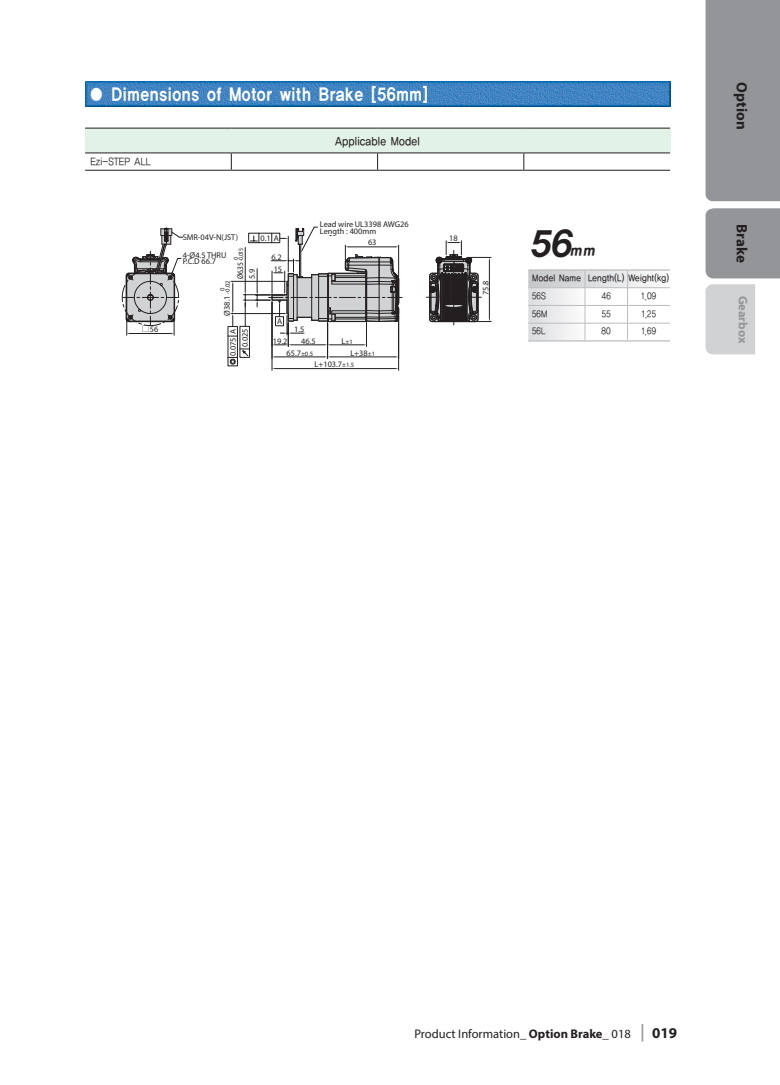
<style>
.page{position:relative;width:780px;height:1085px;background:#fff}
.page>*{position:absolute;margin:0;border:0;box-sizing:border-box;transform-origin:0 0}
.t1{font:italic 37.5px "YDIYGO150 KSCPC EUC H";color:#231f20}
.t2{font:18.75px "YDIYGO150 KSCPC EUC H";letter-spacing:-.05em;color:#fff;scale:.85 1}
.t3{font:700 15px "Myriad Pro";color:#231f20}
.t4{font:italic 15px "YDIYGO150 KSCPC EUC H";color:#231f20}
.t5{font:12.5px "Myriad Pro";color:#231f20}
.t6{font:12.5px "YDIYGO130 KSCPC EUC H";letter-spacing:-.05em;color:#231f20;scale:.85 1}
.t7{font:700 12.5px "Myriad Pro";color:#939598}
.t8{font:11.25px "YDIYGO120 KSCPC EUC H";letter-spacing:-.05em;color:#231f20;scale:.85 1}
.t9{font:10px "YDIYGO130 KSCPC EUC H";letter-spacing:-.05em;color:#231f20;scale:.85 1}
.t10{font:10px "YDIYGO120 KSCPC EUC H";letter-spacing:-.05em;color:#231f20;scale:.85 1}
.t11{font:8.38px/6.5px "Myriad Pro";color:#231f20}
.t12{font:8.25px "Myriad Pro";color:#231f20}
.t13{font:8.25px "Myriad Pro";color:#231f20;scale:.9 1}
.t14{font:6.5px "Myriad Pro";color:#231f20;scale:.9 1}
.t15{font:6.5px "Myriad Pro";color:#231f20}
.s1{font-family:"Adobe Myungjo Std";font-weight:500}
.s2{font-size:8.38px}
.s3{font-size:8.25px}
.s4{font-size:6.5px}
.s5{font-weight:700}
.s6{font-family:"Nanum Barun Gothic OTF Bold";font-weight:400;font-size:17.5px;color:#939598}
</style>
<div class="page">
<div style="left:705px;top:208px;width:75px;height:70px;background:#939598"></div>
<div style="left:705px;top:284px;width:50px;height:70px;background:#d1d2d4"></div>
<div style="left:705px;top:0;width:75px;height:201px;background:#939598"></div>
<img style="left:85px;top:81px;width:585px;height:25px">
<hr style="left:272px;top:302px;width:1px;height:68px;background:#231f20">
<hr style="left:398px;top:315px;width:1px;height:55px;background:#231f20">
<svg style="left:122px;top:227px;width:61px;height:108px"></svg>
<svg style="left:426px;top:241px;width:65px;height:84px"></svg>
<svg style="left:228px;top:227px;width:174px;height:142px"></svg>
<hr style="left:528px;top:269px;width:57px;height:1px;background:#bcbdc0">
<hr style="left:585px;top:269px;width:42px;height:1px;background:#bcbdc0">
<hr style="left:627px;top:269px;width:43px;height:1px;background:#bcbdc0">
<svg style="left:528px;top:270px;width:142px;height:71px"></svg>
<div style="left:85px;top:128px;width:585px;height:25px;background:#e3f2e7"></div>
<hr style="left:85px;top:152px;width:146px;height:1px;background:#231f20">
<hr style="left:231px;top:152px;width:146px;height:1px;background:#231f20">
<hr style="left:377px;top:152px;width:147px;height:1px;background:#231f20">
<hr style="left:524px;top:152px;width:146px;height:1px;background:#231f20">
<hr style="left:85px;top:170px;width:146px;height:1px;background:#231f20">
<hr style="left:231px;top:170px;width:146px;height:1px;background:#231f20">
<hr style="left:377px;top:170px;width:147px;height:1px;background:#231f20">
<hr style="left:524px;top:170px;width:146px;height:1px;background:#231f20">
<svg style="left:231px;top:153px;width:1px;height:17px"></svg>
<svg style="left:377px;top:153px;width:1px;height:17px"></svg>
<svg style="left:523px;top:153px;width:1px;height:17px"></svg>
<hr style="left:85px;top:128px;width:146px;height:1px;background:#231f20">
<hr style="left:231px;top:128px;width:146px;height:1px;background:#231f20">
<hr style="left:377px;top:128px;width:147px;height:1px;background:#231f20">
<hr style="left:524px;top:128px;width:146px;height:1px;background:#231f20">
<p class="t2" style="left:89px;top:83px;width:401px">● Dimensions of Motor with Brake [56mm]</p>
<p class="t8" style="left:90px;top:156px;width:73px">Ezi-STEP ALL</p>
<p class="t11" style="left:141px;top:326px;width:18px"><span class="s1">□</span>56</p>
<p class="t11" style="left:183px;top:234px;width:57px">SMR-04V-N(JST)</p>
<p class="t11" style="left:260px;top:234px;width:20px">0.1 A</p>
<p class="t14" style="left:237px;top:274px;width:31px;rotate:-90deg"><span class="s2">6.35</span> -0.015</p>
<p class="t11" style="left:183px;top:251px;width:45px">4-<span class="s3">Ø4.</span>5 THRU<br>P.C.D 66.7</p>
<p class="t14" style="left:232px;top:260px;width:5px;rotate:-90deg">0</p>
<p class="t13" style="left:235px;top:279px;width:7px;rotate:-90deg">Ø</p>
<p class="t11" style="left:249px;top:279px;width:12px;rotate:-90deg">5.9</p>
<p class="t12" style="left:222px;top:315px;width:37px;rotate:-90deg">Ø38.1 <span class="s4">-0.02</span></p>
<p class="t15" style="left:218px;top:291px;width:5px;rotate:-90deg">0</p>
<p class="t11" style="left:271px;top:253px;width:12px">6.2</p>
<p class="t11" style="left:274px;top:265px;width:10px">15</p>
<p class="t11" style="left:277px;top:317px;width:7px">A</p>
<p class="t6" style="left:335px;top:134px;width:102px">Applicable Model</p>
<p class="t11" style="left:320px;top:219px;width:90px;line-height:8px">Lead wire UL3398 AWG26<br>Length : 400mm</p>
<p class="t11" style="left:368px;top:239px;width:10px">63</p>
<p class="t11" style="left:241px;top:347px;width:20px;rotate:-90deg">0.025</p>
<p class="t11" style="left:229px;top:356px;width:29px;rotate:-90deg">0.075 A</p>
<p class="t11" style="left:294px;top:326px;width:12px">1.5</p>
<p class="t11" style="left:273px;top:337px;width:16px">19.2</p>
<p class="t11" style="left:301px;top:337px;width:16px">46.5</p>
<p class="t15" style="left:341px;top:337px;width:13px"><span class="s2">L</span>±1</p>
<p class="t11" style="left:286px;top:349px;width:28px">65.7<span class="s4">±0.5</span></p>
<p class="t11" style="left:350px;top:349px;width:26px">L+38<span class="s4">±1</span></p>
<p class="t11" style="left:314px;top:361px;width:41px">L+103.7<span class="s4">±1.5</span></p>
<p class="t11" style="left:449px;top:235px;width:10px">18</p>
<p class="t11" style="left:482px;top:295px;width:16px;rotate:-90deg">75.8</p>
<p class="t1" style="left:528px;top:221px;width:53px">56</p>
<p class="t4" style="left:569px;top:241px;width:30px">mm</p>
<p class="t9" style="left:531px;top:273px;width:60px">Model Name</p>
<p class="t9" style="left:588px;top:273px;width:98px">Length(L) Weight(kg)</p>
<p class="t10" style="left:531px;top:290px;width:19px">56S</p>
<p class="t10" style="left:601px;top:290px;width:13px">46</p>
<p class="t10" style="left:641px;top:290px;width:20px">1.09</p>
<p class="t10" style="left:531px;top:308px;width:20px">56M</p>
<p class="t10" style="left:601px;top:308px;width:13px">55</p>
<p class="t10" style="left:641px;top:308px;width:19px">1.25</p>
<p class="t10" style="left:531px;top:325px;width:18px">56L</p>
<p class="t10" style="left:601px;top:325px;width:13px">80</p>
<p class="t10" style="left:641px;top:325px;width:19px">1.69</p>
<h3 class="t3" style="left:751px;top:82px;width:48px;rotate:90deg">Option</h3>
<h3 class="t3" style="left:751px;top:224px;width:40px;rotate:90deg">Brake</h3>
<h3 class="t7" style="left:751px;top:295px;width:49px;rotate:90deg">Gearbox</h3>
<p class="t5" style="left:414px;top:1025px;width:218px">Product Information_ <span class="s5">Option Brake</span>_ 018</p>
<h3 class="t3" style="left:632px;top:1023px;width:46px"><span class="s6">┃</span>019</h3>
</div>
